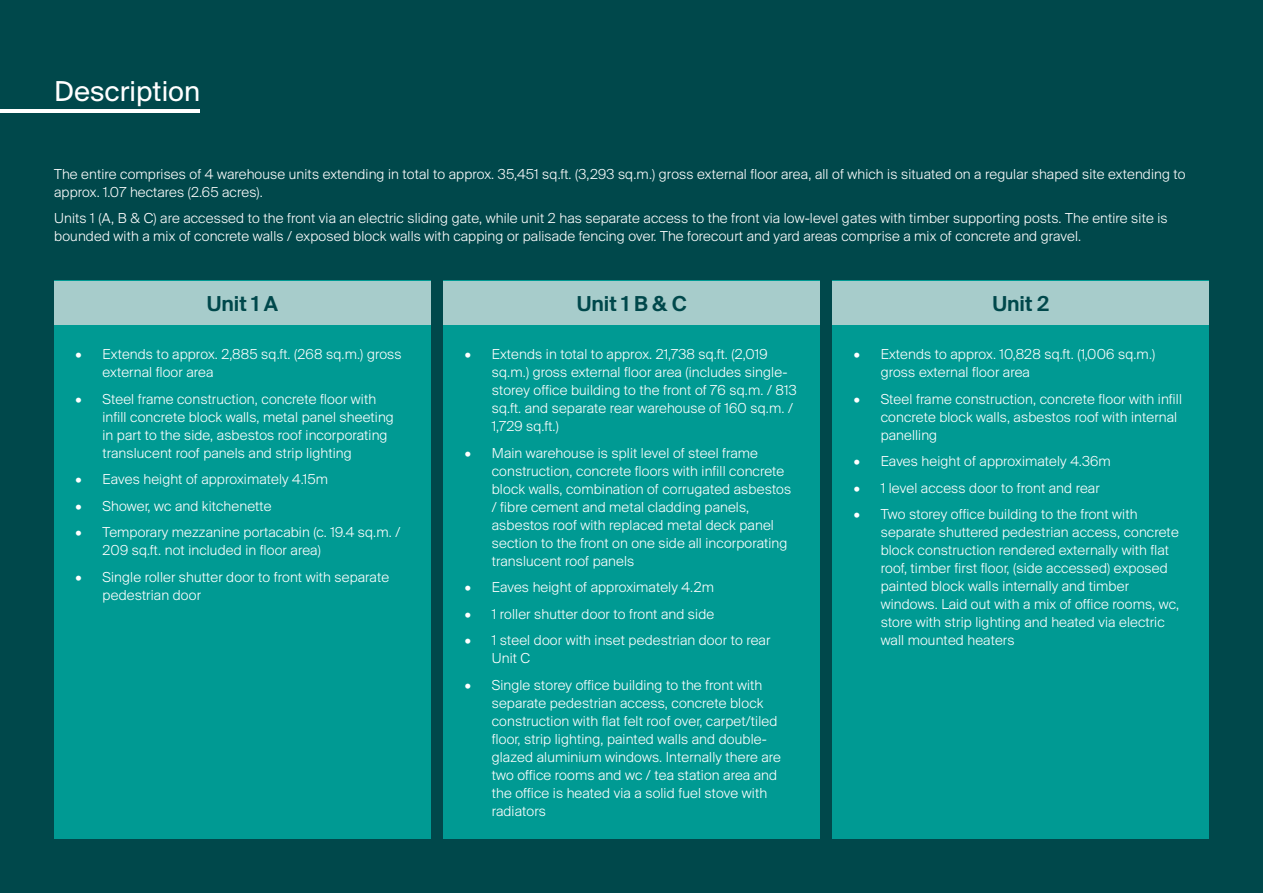
<style>
.page{position:relative;width:1263px;height:893px;background:#00484b}
.page>*{position:absolute;margin:0;border:0;box-sizing:border-box;transform-origin:0 0}
.t1{font:30px "Suisse BP Intl";color:#fff}
.t2{font:22.5px "Suisse BP Intl Antique";color:#00484b}
.t3{font:300 15px/18px "Suisse BP Intl";letter-spacing:.01em;color:#fff}
</style>
<div class="page">
<div style="left:54px;top:281px;width:377px;height:558px;background:#009a93"></div>
<div style="left:443px;top:281px;width:377px;height:558px;background:#009a93"></div>
<div style="left:832px;top:281px;width:377px;height:558px;background:#009a93"></div>
<div style="left:54px;top:281px;width:377px;height:43px;background:#a7cccb"></div>
<div style="left:443px;top:281px;width:377px;height:43px;background:#a7cccb"></div>
<div style="left:832px;top:281px;width:377px;height:43px;background:#a7cccb"></div>
<hr style="left:0;top:110px;width:199px;height:3px;background:#fff">
<h1 class="t1" style="left:54px;top:73px;width:148px">Description</h1>
<p class="t3" style="left:54px;top:164px;width:1133px">The entire comprises of 4 warehouse units extending in total to approx. 35,451 sq.ft. (3,293 sq.m.) gross external floor area, all of which is situated on a regular shaped site extending to approx. 1.07 hectares (2.65 acres).</p>
<p class="t3" style="left:54px;top:209px;width:1115px">Units 1 (A, B &amp; C) are accessed to the front via an electric sliding gate, while unit 2 has separate access to the front via low-level gates with timber supporting posts. The entire site is bounded with a mix of concrete walls / exposed block walls with capping or palisade fencing over. The forecourt and yard areas comprise a mix of concrete and gravel.</p>
<h2 class="t2" style="left:207px;top:290px;width:73px">Unit 1 A</h2>
<h2 class="t2" style="left:577px;top:290px;width:112px">Unit 1 B &amp; C</h2>
<h2 class="t2" style="left:992px;top:290px;width:58px">Unit 2</h2>
<p class="t3" style="left:103px;top:345px;width:301px;text-indent:-27px">• Extends to approx. 2,885 sq.ft. (268 sq.m.) gross external floor area</p>
<p class="t3" style="left:103px;top:389px;width:293px;text-indent:-27px">• Steel frame construction, concrete floor with infill concrete block walls, metal panel sheeting in part to the side, asbestos roof incorporating translucent roof panels and strip lighting</p>
<p class="t3" style="left:76px;top:470px;width:254px">• Eaves height of approximately 4.15m</p>
<p class="t3" style="left:76px;top:496px;width:197px">• Shower, wc and kitchenette</p>
<p class="t3" style="left:103px;top:523px;width:299px;text-indent:-27px">• Temporary mezzanine portacabin (c. 19.4 sq.m. /<br>209 sq.ft. not included in floor area)</p>
<p class="t3" style="left:103px;top:567px;width:288px;text-indent:-27px">• Single roller shutter door to front with separate pedestrian door</p>
<p class="t3" style="left:492px;top:345px;width:306px;text-indent:-27px">• Extends in total to approx. 21,738 sq.ft. (2,019 sq.m.) gross external floor area (includes single&shy;storey office building to the front of 76 sq.m. / 813 sq.ft. and separate rear warehouse of 160 sq.m. / 1,729 sq.ft.)</p>
<p class="t3" style="left:492px;top:443px;width:301px;text-indent:-27px">• Main warehouse is split level of steel frame construction, concrete floors with infill concrete block walls, combination of corrugated asbestos / fibre cement and metal cladding panels, asbestos roof with replaced metal deck panel section to the front on one side all incorporating translucent roof panels</p>
<p class="t3" style="left:465px;top:578px;width:251px">• Eaves height of approximately 4.2m</p>
<p class="t3" style="left:465px;top:604px;width:251px">• 1 roller shutter door to front and side</p>
<p class="t3" style="left:492px;top:631px;width:280px;text-indent:-27px">• 1 steel door with inset pedestrian door to rear<br>Unit C</p>
<p class="t3" style="left:492px;top:675px;width:291px;text-indent:-27px">• Single storey office building to the front with separate pedestrian access, concrete block construction with flat felt roof over, carpet/tiled floor, strip lighting, painted walls and double&shy;glazed aluminium windows. Internally there are two office rooms and wc / tea station area and the office is heated via a solid fuel stove with radiators</p>
<p class="t3" style="left:881px;top:345px;width:276px;text-indent:-27px">• Extends to approx. 10,828 sq.ft. (1,006 sq.m.) gross external floor area</p>
<p class="t3" style="left:881px;top:389px;width:303px;text-indent:-27px">• Steel frame construction, concrete floor with infill concrete block walls, asbestos roof with internal panelling</p>
<p class="t3" style="left:854px;top:452px;width:258px">• Eaves height of approximately 4.36m</p>
<p class="t3" style="left:854px;top:478px;width:247px">• 1 level access door to front and rear</p>
<p class="t3" style="left:881px;top:505px;width:300px;text-indent:-27px">• Two storey office building to the front with separate shuttered pedestrian access, concrete block construction rendered externally with flat roof, timber first floor, (side accessed) exposed painted block walls internally and timber windows. Laid out with a mix of office rooms, wc, store with strip lighting and heated via electric wall mounted heaters</p>
</div>
